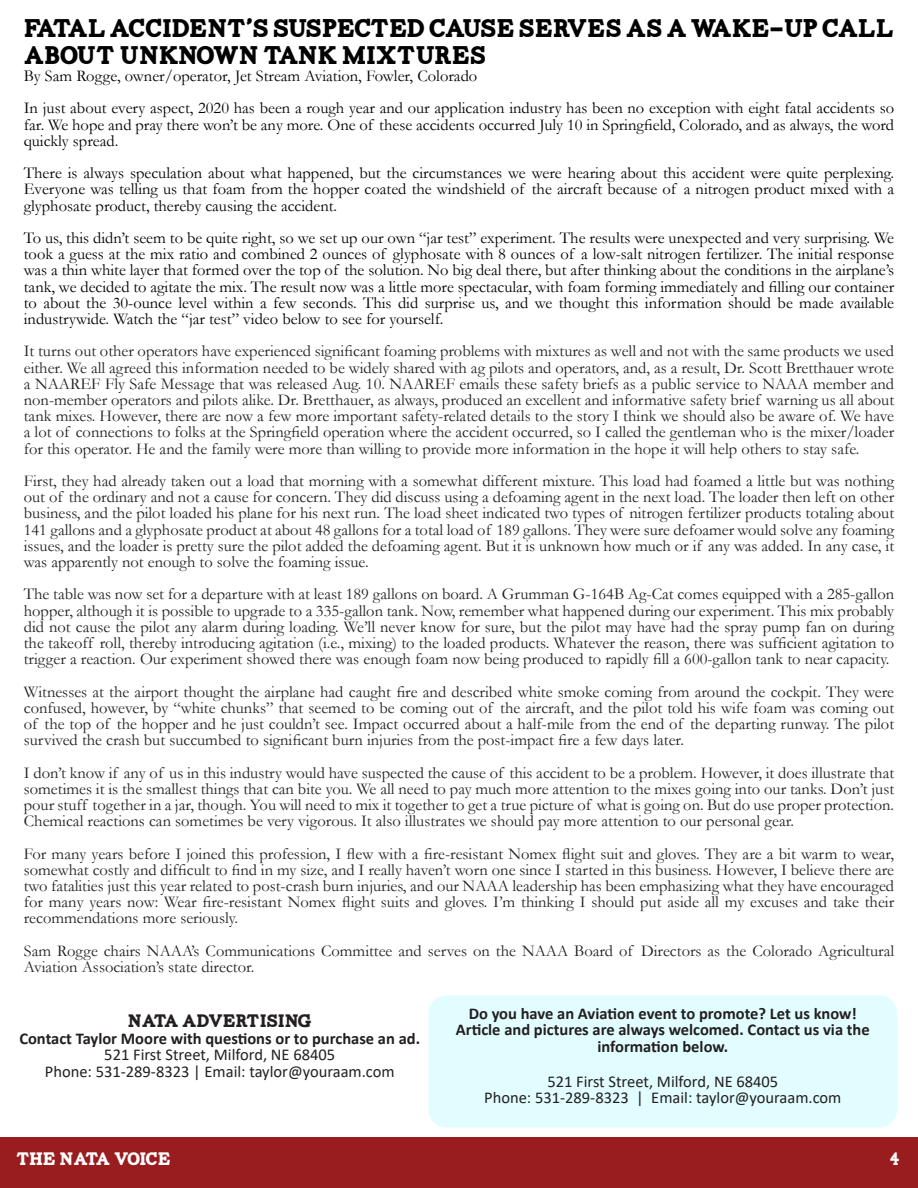
<style>
.page{position:relative;width:918px;height:1188px;background:#fff}
.page>*{position:absolute;margin:0;border:0;box-sizing:border-box;transform-origin:0 0}
.t1{font:25.5px/27px "Carton";letter-spacing:-.015em;color:#000}
.t2{font:18px "Carton";letter-spacing:-.02em;color:#231f20}
.t3{font:18px "Carton";letter-spacing:-.05em;color:#fff}
.t4{font:16.5px/16.2px "Garamond";color:#231f20;text-align:justify}
.t5{font:16.5px/16.2px "Garamond";color:#000;text-align:justify}
.t6{font:700 16.5px/16.5px "Calibri";color:#231f20;text-align:center}
.t7{font:16.5px "Calibri";color:#231f20}
</style>
<div class="page">
<div style="left:0;top:1138px;width:918px;height:50px;background:#991c1f"></div>
<div style="left:428px;top:995px;width:469px;height:132px;background:#e2fdff;border-radius:18px"></div>
<p class="t1" style="left:24px;top:16px;width:872px">FATAL ACCIDENT’S SUSPECTED CAUSE SERVES AS A WAKE-UP CALL<br>ABOUT UNKNOWN TANK MIXTURES</p>
<p class="t5" style="left:24px;top:67px;width:455px">By Sam Rogge, owner/operator, Jet Stream Aviation, Fowler, Colorado</p>
<p class="t5" style="left:24px;top:100px;width:872px">In just about every aspect, 2020 has been a rough year and our application industry has been no exception with eight fatal accidents so far. We hope and pray there won’t be any more. One of these accidents occurred July 10 in Springfield, Colorado, and as always, the word quickly spread.</p>
<p class="t5" style="left:24px;top:164px;width:872px">There is always speculation about what happened, but the circumstances we were hearing about this accident were quite perplexing.<br>Everyone was telling us that foam from the hopper coated the windshield of the aircraft because of a nitrogen product mixed with a glyphosate product, thereby causing the accident.</p>
<p class="t5" style="left:24px;top:229px;width:872px">To us, this didn’t seem to be quite right, so we set up our own “jar test” experiment. The results were unexpected and very surprising. We took a guess at the mix ratio and combined 2 ounces of glyphosate with 8 ounces of a low-salt nitrogen fertilizer. The initial response was a thin white layer that formed over the top of the solution. No big deal there, but after thinking about the conditions in the airplane’s tank, we decided to agitate the mix. The result now was a little more spectacular, with foam forming immediately and filling our container to about the 30-ounce level within a few seconds. This did surprise us, and we thought this information should be made available industrywide. Watch the “jar test” video below to see for yourself.</p>
<p class="t4" style="left:24px;top:343px;width:872px">It turns out other operators have experienced significant foaming problems with mixtures as well and not with the same products we used either. We all agreed this information needed to be widely shared with ag pilots and operators, and, as a result, Dr. Scott Bretthauer wrote a NAAREF Fly Safe Message that was released Aug. 10. NAAREF emails these safety briefs as a public service to NAAA member and non-member operators and pilots alike. Dr. Bretthauer, as always, produced an excellent and informative safety brief warning us all about tank mixes. However, there are now a few more important safety-related details to the story I think we should also be aware of. We have a lot of connections to folks at the Springfield operation where the accident occurred, so I called the gentleman who is the mixer/loader for this operator. He and the family were more than willing to provide more information in the hope it will help others to stay safe.</p>
<p class="t4" style="left:24px;top:472px;width:872px">First, they had already taken out a load that morning with a somewhat different mixture. This load had foamed a little but was nothing out of the ordinary and not a cause for concern. They did discuss using a defoaming agent in the next load. The loader then left on other business, and the pilot loaded his plane for his next run. The load sheet indicated two types of nitrogen fertilizer products totaling about 141 gallons and a glyphosate product at about 48 gallons for a total load of 189 gallons. They were sure defoamer would solve any foaming issues, and the loader is pretty sure the pilot added the defoaming agent. But it is unknown how much or if any was added. In any case, it was apparently not enough to solve the foaming issue.</p>
<p class="t4" style="left:24px;top:586px;width:872px">The table was now set for a departure with at least 189 gallons on board. A Grumman G-164B Ag-Cat comes equipped with a 285-gallon hopper, although it is possible to upgrade to a 335-gallon tank. Now, remember what happened during our experiment. This mix probably did not cause the pilot any alarm during loading. We’ll never know for sure, but the pilot may have had the spray pump fan on during the takeoff roll, thereby introducing agitation (i.e., mixing) to the loaded products. Whatever the reason, there was sufficient agitation to trigger a reaction. Our experiment showed there was enough foam now being produced to rapidly fill a 600-gallon tank to near capacity.</p>
<p class="t4" style="left:24px;top:683px;width:872px">Witnesses at the airport thought the airplane had caught fire and described white smoke coming from around the cockpit. They were confused, however, by “white chunks” that seemed to be coming out of the aircraft, and the pilot told his wife foam was coming out of the top of the hopper and he just couldn’t see. Impact occurred about a half-mile from the end of the departing runway. The pilot survived the crash but succumbed to significant burn injuries from the post-impact fire a few days later.</p>
<p class="t4" style="left:24px;top:764px;width:872px">I don’t know if any of us in this industry would have suspected the cause of this accident to be a problem. However, it does illustrate that sometimes it is the smallest things that can bite you. We all need to pay much more attention to the mixes going into our tanks. Don’t just pour stuff together in a jar, though. You will need to mix it together to get a true picture of what is going on. But do use proper protection.<br>Chemical reactions can sometimes be very vigorous. It also illustrates we should pay more attention to our personal gear.</p>
<p class="t4" style="left:24px;top:845px;width:872px">For many years before I joined this profession, I flew with a fire-resistant Nomex flight suit and gloves. They are a bit warm to wear, somewhat costly and difficult to find in my size, and I really haven’t worn one since I started in this business. However, I believe there are two fatalities just this year related to post-crash burn injuries, and our NAAA leadership has been emphasizing what they have encouraged for many years now: Wear fire-resistant Nomex flight suits and gloves. I’m thinking I should put aside all my excuses and take their recommendations more seriously.</p>
<p class="t4" style="left:24px;top:942px;width:872px">Sam Rogge chairs NAAA’s Communications Committee and serves on the NAAA Board of Directors as the Colorado Agricultural<br>Aviation Association’s state director.</p>
<p class="t2" style="left:128px;top:1014px;width:185px">NATA ADVERTISING</p>
<p class="t6" style="left:19px;top:1030px;width:402px">Contact Taylor Moore with questions or to purchase an ad.</p>
<p class="t7" style="left:104px;top:1044px;width:232px">521 First Street, Milford, NE 68405</p>
<p class="t7" style="left:45px;top:1060px;width:351px">Phone: 531-289-8323 | Email: taylor@youraam.com</p>
<p class="t6" style="left:456px;top:1005px;width:415px">Do you have an Aviation event to promote? Let us know!<br>Article and pictures are always welcomed. Contact us via the information below.</p>
<p class="t7" style="left:547px;top:1070px;width:232px">521 First Street, Milford, NE 68405</p>
<p class="t7" style="left:484px;top:1086px;width:359px">Phone: 531-289-8323 | Email: taylor@youraam.com</p>
<p class="t3" style="left:16px;top:1151px;width:156px">THE NATA VOICE</p>
<p class="t3" style="left:890px;top:1151px;width:12px">4</p>
</div>
